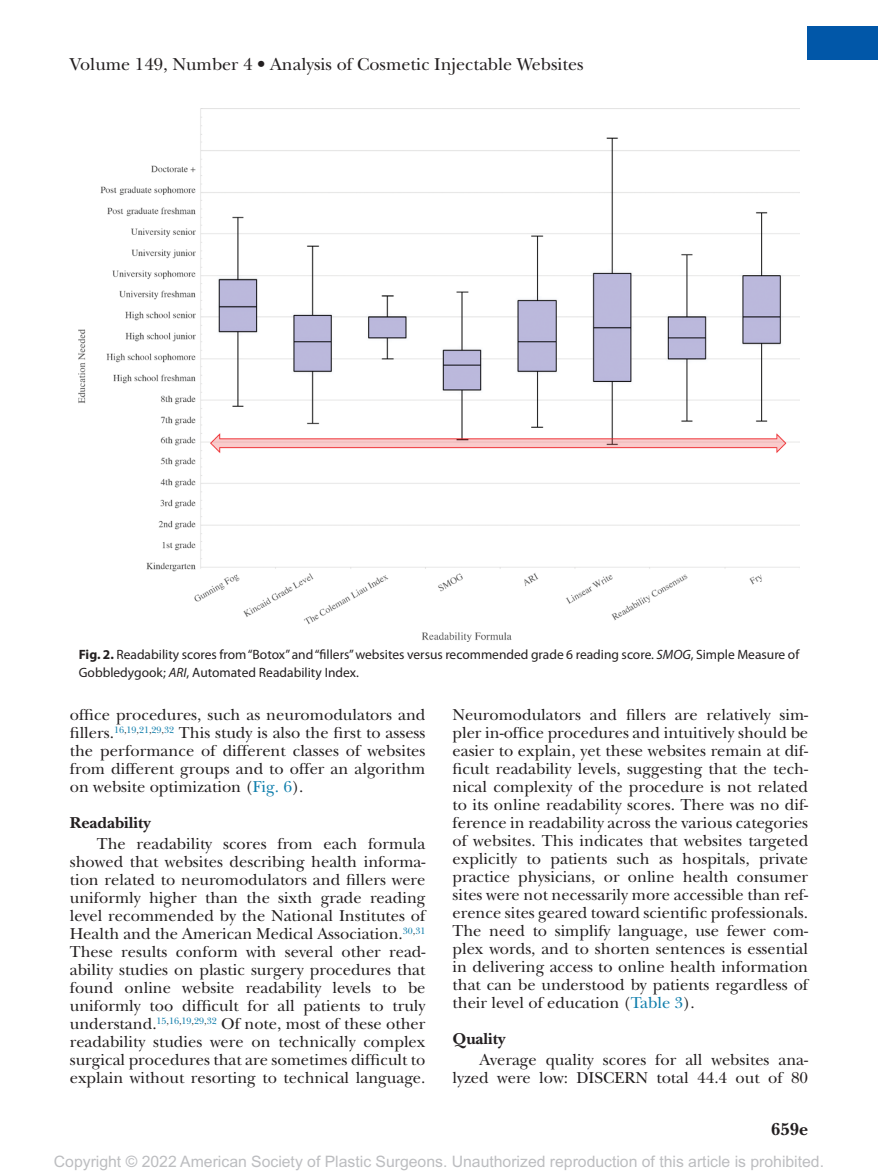
<style>
.page{position:relative;width:878px;height:1175px;background:#fff}
.page>*{position:absolute;margin:0;border:0;box-sizing:border-box;transform-origin:0 0}
.t1{font:18px "New Baskerville Std";color:#231f20}
.t2{font:700 18px "New Baskerville Std";color:#231f20}
.t3{font:16.5px/18px "New Baskerville Std";color:#231f20;text-align:justify}
.t4{font:700 16.5px "New Baskerville Std";color:#231f20}
.t5{font:15.75px "Arial MT Std";color:#bcbdc0}
.t6{font:13.5px/18px "Myriad Pro";color:#231f20}
.s1{font-weight:700}
.s2{font-style:italic}
.s3{color:#0f7eac}
</style>
<div class="page">
<div style="left:807px;top:26px;width:71px;height:33px;background:#0157a8"></div>
<img style="left:79px;top:108px;width:720px;height:533px">
<p class="t1" style="left:70px;top:54px;width:515px">Volume 149, Number 4 • Analysis of Cosmetic Injectable Websites</p>
<p class="t6" style="left:79px;top:645px;width:722px"><span class="s1">Fig. 2.</span> Readability scores from “Botox” and “fillers” websites versus recommended grade 6 reading score. <span class="s2">SMOG</span>, Simple Measure of<br>Gobbledygook; <span class="s2">ARI</span>, Automated Readability Index.</p>
<p class="t3" style="left:70px;top:706px;width:357px">office procedures, such as neuromodulators and fillers.<sup>16</sup><sup>,</sup><sup>19</sup><sup>,</sup><sup>21</sup><sup>,</sup><sup>29</sup><sup>,</sup><sup>32</sup> This study is also the first to assess the performance of different classes of websites from different groups and to offer an algorithm on website optimization (<span class="s3">Fig. 6</span>).</p>
<p class="t4" style="left:70px;top:813px;width:82px">Readability</p>
<p class="t3" style="left:70px;top:835px;width:357px;text-indent:27px">The readability scores from each formula showed that websites describing health informa&shy;tion related to neuromodulators and fillers were uniformly higher than the sixth grade reading level recommended by the National Institutes of Health and the American Medical Association.<sup>30</sup><sup>,</sup><sup>31<br></sup>These results conform with several other read&shy;ability studies on plastic surgery procedures that found online website readability levels to be uniformly too difficult for all patients to truly understand.<sup>15</sup><sup>,</sup><sup>16</sup><sup>,</sup><sup>19</sup><sup>,</sup><sup>29</sup><sup>,</sup><sup>32</sup> Of note, most of these other readability studies were on technically complex surgical procedures that are sometimes difficult to explain without resorting to technical language.</p>
<p class="t3" style="left:452px;top:706px;width:357px">Neuromodulators and fillers are relatively sim&shy;pler in-office procedures and intuitively should be easier to explain, yet these websites remain at dif&shy;ficult readability levels, suggesting that the tech&shy;nical complexity of the procedure is not related to its online readability scores. There was no dif&shy;ference in readability across the various categories of websites. This indicates that websites targeted explicitly to patients such as hospitals, private practice physicians, or online health consumer sites were not necessarily more accessible than ref&shy;erence sites geared toward scientific professionals.<br>The need to simplify language, use fewer com&shy;plex words, and to shorten sentences is essential in delivering access to online health information that can be understood by patients regardless of their level of education (<span class="s3">Table 3</span>).</p>
<p class="t4" style="left:452px;top:1029px;width:54px">Quality</p>
<p class="t3" style="left:452px;top:1051px;width:357px;text-align:right">Average quality scores for all websites ana&shy;lyzed were low: DISCERN total 44.4 out of 80</p>
<p class="t2" style="left:771px;top:1118px;width:39px">659e</p>
<p class="t5" style="left:54px;top:1152px;width:771px">Copyright © 2022 American Society of Plastic Surgeons. Unauthorized reproduction of this article is prohibited.</p>
</div>
